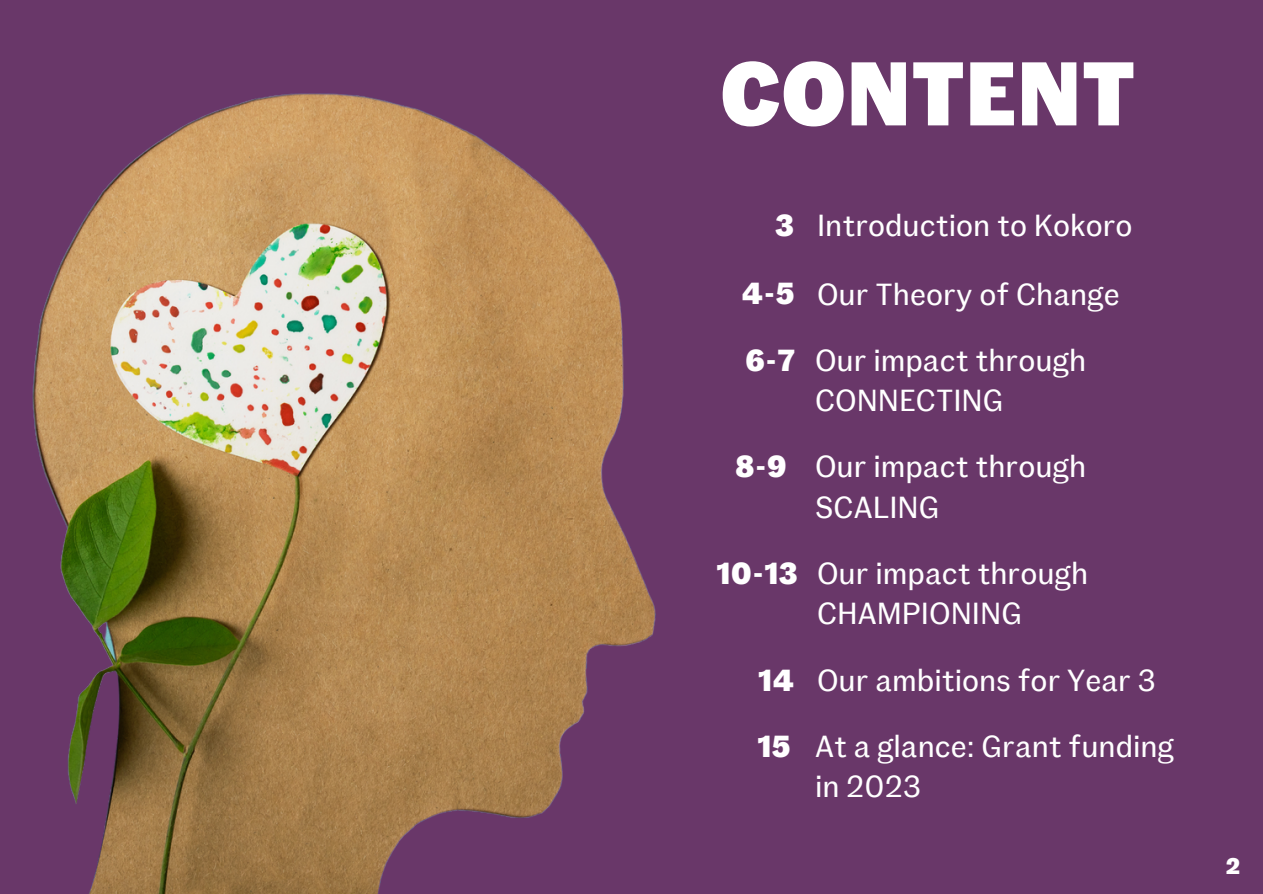
<style>
.page{position:relative;width:1263px;height:894px;background:#fff}
.page>*{position:absolute;margin:0;border:0;box-sizing:border-box;transform-origin:0 0}
.t1{font:900 90px "Fann Grotesque";color:#fff}
.t2{font:30.3px/40.3px "Fann Grotesque";color:#fff}
.t3{font:900 30.3px "Fann Grotesque";color:#fff}
.t4{font:900 22.5px "Fann Grotesque";color:#fff}
</style>
<div class="page">
<div style="left:0;top:0;width:1263px;height:893px;background:#693769"></div>
<img style="left:32px;top:93px;width:624px;height:800px">
<h1 class="t1" style="left:720px;top:35px;width:417px">CONTENT</h1>
<p class="t3" style="left:775px;top:206px;width:21px">3</p>
<p class="t2" style="left:817px;top:204px;width:317px">Introduction to Kokoro</p>
<h2 class="t3" style="left:741px;top:273px;width:55px">4-5</h2>
<p class="t3" style="left:745px;top:340px;width:52px">6-7</p>
<p class="t2" style="left:817px;top:272px;width:304px">Our Theory of Change</p>
<h2 class="t2" style="left:815px;top:338px;width:273px">Our impact through<br>CONNECTING</h2>
<p class="t3" style="left:735px;top:447px;width:53px">8-9</p>
<p class="t2" style="left:815px;top:445px;width:273px">Our impact through<br>SCALING</p>
<p class="t3" style="left:717px;top:553px;width:83px">10-13</p>
<h2 class="t2" style="left:817px;top:551px;width:273px">Our impact through<br>CHAMPIONING</h2>
<p class="t3" style="left:758px;top:660px;width:38px">14</p>
<p class="t2" style="left:817px;top:658px;width:340px">Our ambitions for Year 3</p>
<p class="t3" style="left:757px;top:726px;width:35px">15</p>
<h2 class="t2" style="left:815px;top:724px;width:361px">At a glance: Grant funding in 2023</h2>
<p class="t4" style="left:1226px;top:851px;width:16px">2</p>
</div>
